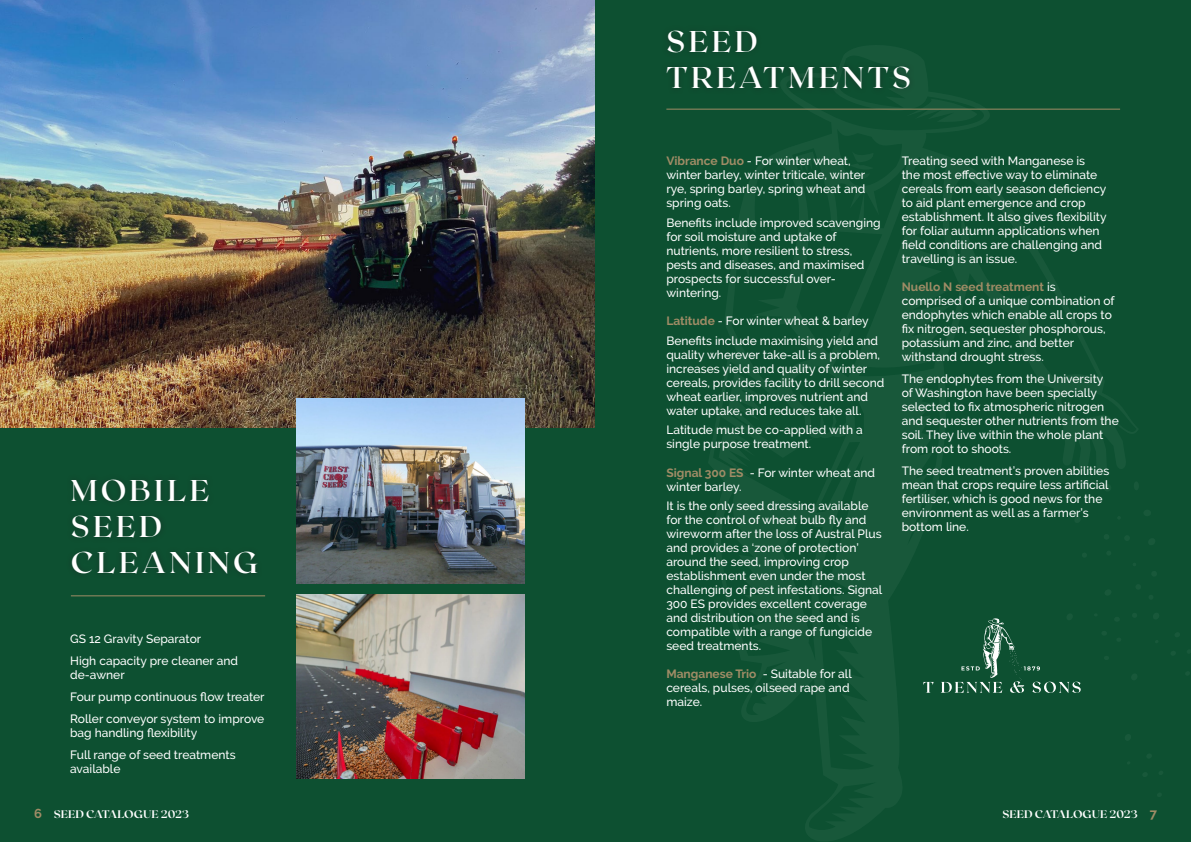
<style>
.page{position:relative;width:1191px;height:842px;background:#fff}
.page>*{position:absolute;margin:0;border:0;box-sizing:border-box;transform-origin:0 0}
.t1{font:600 30px/36px "Roxborough CF";letter-spacing:.12em;color:#fff}
.t2{font:500 12px/14px "Raleway";color:#fff}
.t3{font:800 11px "Roxborough CF";letter-spacing:-.005em;color:#fff}
.s1{font-family:"Raleway";font-weight:700;font-size:13px;color:#a08c66}
.s2{font-weight:700;color:#a08c66}
</style>
<div class="page">
<div style="left:0;top:0;width:595px;height:842px;background:#0d5031"></div>
<img style="left:0;top:0;width:595px;height:427px">
<img style="left:296px;top:399px;width:228px;height:185px">
<hr style="left:71px;top:595px;width:194px;height:1px;background:#a08c66">
<img style="left:296px;top:594px;width:228px;height:184px">
<div style="left:595px;top:0;width:596px;height:842px;background:#0d5031"></div>
<svg style="left:705px;top:55px;width:486px;height:786px"></svg>
<div style="left:660px;top:25px;width:256px;height:70px;background:#0d4f30"></div>
<hr style="left:666px;top:109px;width:454px;height:1px;background:#a08c66">
<svg style="left:923px;top:682px;width:10px;height:11px"></svg>
<svg style="left:940px;top:618px;width:140px;height:75px"></svg>
<h1 class="t1" style="left:71px;top:472px;width:189px">MOBILE<br>SEED<br>CLEANING</h1>
<p class="t2" style="left:70px;top:627px;width:169px;line-height:22px">GS 12 Gravity Separator<br>High capacity pre cleaner and</p>
<p class="t2" style="left:70px;top:663px;width:196px;line-height:22px">de-awner<br>Four pump continuous flow treater<br>Roller conveyor system to improve</p>
<p class="t2" style="left:70px;top:721px;width:167px;line-height:22px">bag handling flexibility<br>Full range of seed treatments</p>
<p class="t2" style="left:70px;top:761px;width:52px">available</p>
<p class="t3" style="left:34px;top:807px;width:156px"><span class="s1">6</span> SEED CATALOGUE 2023</p>
<h1 class="t1" style="left:666px;top:24px;width:246px">SEED<br>TREATMENTS</h1>
<p class="t2" style="left:666px;top:154px;width:200px"><span class="s2">Vibrance Duo</span> - For winter wheat, winter barley, winter triticale, winter rye, spring barley, spring wheat and spring oats.</p>
<p class="t2" style="left:666px;top:216px;width:216px">Benefits include improved scavenging for soil moisture and uptake of nutrients, more resilient to stress, pests and diseases, and maximised prospects for successful over&shy;wintering.</p>
<p class="t2" style="left:666px;top:311px;width:213px;line-height:19.7px"><span class="s2">Latitude</span> - For winter wheat &amp; barley<br>Benefits include maximising yield and</p>
<p class="t2" style="left:666px;top:347px;width:219px">quality wherever take-all is a problem, increases yield and quality of winter cereals, provides facility to drill second wheat earlier, improves nutrient and water uptake, and reduces take all.</p>
<p class="t2" style="left:666px;top:423px;width:198px">Latitude must be co-applied with a single purpose treatment.</p>
<p class="t2" style="left:666px;top:465px;width:210px"><span class="s2">Signal 300 ES</span> - For winter wheat and winter barley.</p>
<p class="t2" style="left:666px;top:499px;width:217px">It is the only seed dressing available for the control of wheat bulb fly and wireworm after the loss of Austral Plus and provides a ‘zone of protection’ around the seed, improving crop establishment even under the most challenging of pest infestations. Signal 300 ES provides excellent coverage and distribution on the seed and is compatible with a range of fungicide seed treatments.</p>
<p class="t2" style="left:666px;top:667px;width:187px"><span class="s2">Manganese Trio</span> - Suitable for all cereals, pulses, oilseed rape and maize.</p>
<p class="t2" style="left:901px;top:154px;width:206px">Treating seed with Manganese is the most effective way to eliminate cereals from early season deficiency to aid plant emergence and crop establishment. It also gives flexibility for foliar autumn applications when field conditions are challenging and travelling is an issue.</p>
<p class="t2" style="left:901px;top:280px;width:214px"><span class="s2">Nuello N seed treatment</span> is comprised of a unique combination of endophytes which enable all crops to fix nitrogen, sequester phosphorous, potassium and zinc, and better withstand drought stress.</p>
<p class="t2" style="left:901px;top:372px;width:218px">The endophytes from the University<br>of Washington have been specially selected to fix atmospheric nitrogen and sequester other nutrients from the soil. They live within the whole plant from root to shoots.</p>
<p class="t2" style="left:901px;top:464px;width:209px">The seed treatment’s proven abilities mean that crops require less artificial fertiliser, which is good news for the environment as well as a farmer’s bottom line.</p>
<p class="t3" style="left:1002px;top:807px;width:156px">SEED CATALOGUE 2023 <span class="s1">7</span></p>
</div>
